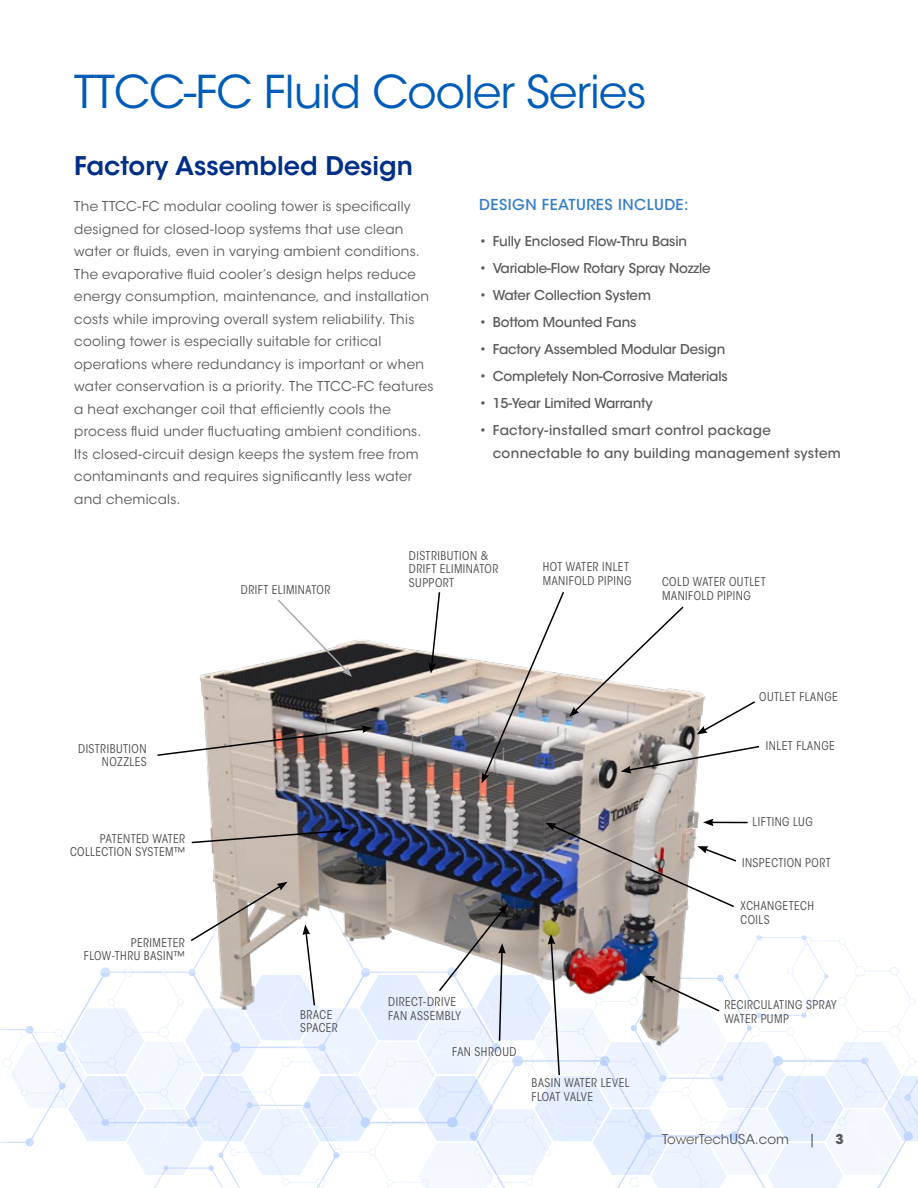
<style>
.page{position:relative;width:918px;height:1188px;background:#fff}
.page>*{position:absolute;margin:0;border:0;box-sizing:border-box;transform-origin:0 0}
.t1{font:45px "ITC Avant Garde Std";letter-spacing:-.02em;color:#005cb9}
.t2{font:600 25.5px "ITC Avant Garde Std";color:#002f87}
.t3{font:500 15px "ITC Avant Garde Std";letter-spacing:.03em;color:#337dc7}
.t4{font:13.5px/22.5px "ITC Avant Garde Std";letter-spacing:.02em;color:#58595b}
.t5{font:500 13.5px "ITC Avant Garde Std";letter-spacing:-.01em;color:#58595b}
.t6{font:500 13.5px/22.5px "ITC Avant Garde Std";letter-spacing:.02em;color:#58595b}
.t7{font:13.5px "ITC Avant Garde Std";color:#4d4d4f}
.t8{font:700 13.5px "ITC Avant Garde Std";color:#4d4d4f}
.t9{font:condensed 12px/13.5px "ITC Avant Garde Std";letter-spacing:.035em;color:#4d4d4f}
</style>
<div class="page">
<img style="left:200px;top:640px;width:496px;height:162px">
<svg style="left:482px;top:592px;width:278px;height:192px"></svg>
<svg style="left:428px;top:592px;width:13px;height:81px"></svg>
<svg style="left:276px;top:599px;width:76px;height:78px"></svg>
<img style="left:157px;top:725px;width:215px;height:32px">
<svg style="left:0;top:802px;width:918px;height:386px"></svg>
<h1 class="t1" style="left:74px;top:64px;width:574px">TTCC-FC Fluid Cooler Series</h1>
<h2 class="t2" style="left:74px;top:150px;width:340px">Factory Assembled Design</h2>
<p class="t4" style="left:74px;top:195px;width:361px">The TTCC-FC modular cooling tower is specifically designed for closed-loop systems that use clean water or fluids, even in varying ambient conditions.<br>The evaporative fluid cooler’s design helps reduce energy consumption, maintenance, and installation costs while improving overall system reliability. This cooling tower is especially suitable for critical operations where redundancy is important or when water conservation is a priority. The TTCC-FC features a heat exchanger coil that efficiently cools the process fluid under fluctuating ambient conditions.<br>Its closed-circuit design keeps the system free from contaminants and requires significantly less water and chemicals.</p>
<p class="t3" style="left:479px;top:195px;width:211px">DESIGN FEATURES INCLUDE:</p>
<p class="t5" style="left:479px;top:232px;width:209px">• Fully Enclosed Flow-Thru Basin</p>
<p class="t5" style="left:479px;top:259px;width:233px">• Variable-Flow Rotary Spray Nozzle</p>
<p class="t5" style="left:479px;top:286px;width:173px">• Water Collection System</p>
<p class="t5" style="left:479px;top:314px;width:159px">• Bottom Mounted Fans</p>
<p class="t5" style="left:479px;top:341px;width:248px">• Factory Assembled Modular Design</p>
<p class="t5" style="left:479px;top:368px;width:250px">• Completely Non-Corrosive Materials</p>
<p class="t5" style="left:479px;top:395px;width:175px">• 15-Year Limited Warranty</p>
<p class="t6" style="left:493px;top:419px;width:350px;text-indent:-14px">• Factory-installed smart control package connectable to any building management system</p>
<p class="t9" style="left:78px;top:742px;width:70px;text-align:right">DISTRIBUTION<br>NOZZLES</p>
<p class="t9" style="left:70px;top:832px;width:117px;text-align:right">PATENTED WATER<br>COLLECTION SYSTEM™</p>
<p class="t9" style="left:84px;top:936px;width:102px;text-align:right">PERIMETER<br>FLOW-THRU BASIN™</p>
<p class="t9" style="left:241px;top:583px;width:91px">DRIFT ELIMINATOR</p>
<p class="t9" style="left:300px;top:1008px;width:39px">BRACE<br>SPACER</p>
<p class="t9" style="left:409px;top:549px;width:91px">DISTRIBUTION &amp;<br>DRIFT ELIMINATOR<br>SUPPORT</p>
<p class="t9" style="left:543px;top:560px;width:90px">HOT WATER INLET<br>MANIFOLD PIPING</p>
<p class="t9" style="left:662px;top:575px;width:105px">COLD WATER OUTLET<br>MANIFOLD PIPING</p>
<p class="t9" style="left:388px;top:995px;width:74px">DIRECT-DRIVE<br>FAN ASSEMBLY</p>
<p class="t9" style="left:452px;top:1045px;width:66px">FAN SHROUD</p>
<p class="t9" style="left:532px;top:1076px;width:99px">BASIN WATER LEVEL<br>FLOAT VALVE</p>
<p class="t9" style="left:759px;top:690px;width:80px">OUTLET FLANGE</p>
<p class="t9" style="left:766px;top:739px;width:70px">INLET FLANGE</p>
<p class="t9" style="left:753px;top:815px;width:62px">LIFTING LUG</p>
<p class="t9" style="left:742px;top:856px;width:90px">INSPECTION PORT</p>
<p class="t9" style="left:741px;top:899px;width:75px">XCHANGETECH<br>COILS</p>
<p class="t9" style="left:724px;top:998px;width:114px">RECIRCULATING SPRAY<br>WATER PUMP</p>
<p class="t7" style="left:662px;top:1131px;width:128px">TowerTechUSA.com</p>
<p class="t7" style="left:808px;top:1131px;width:9px">|</p>
<p class="t8" style="left:835px;top:1130px;width:10px">3</p>
</div>
